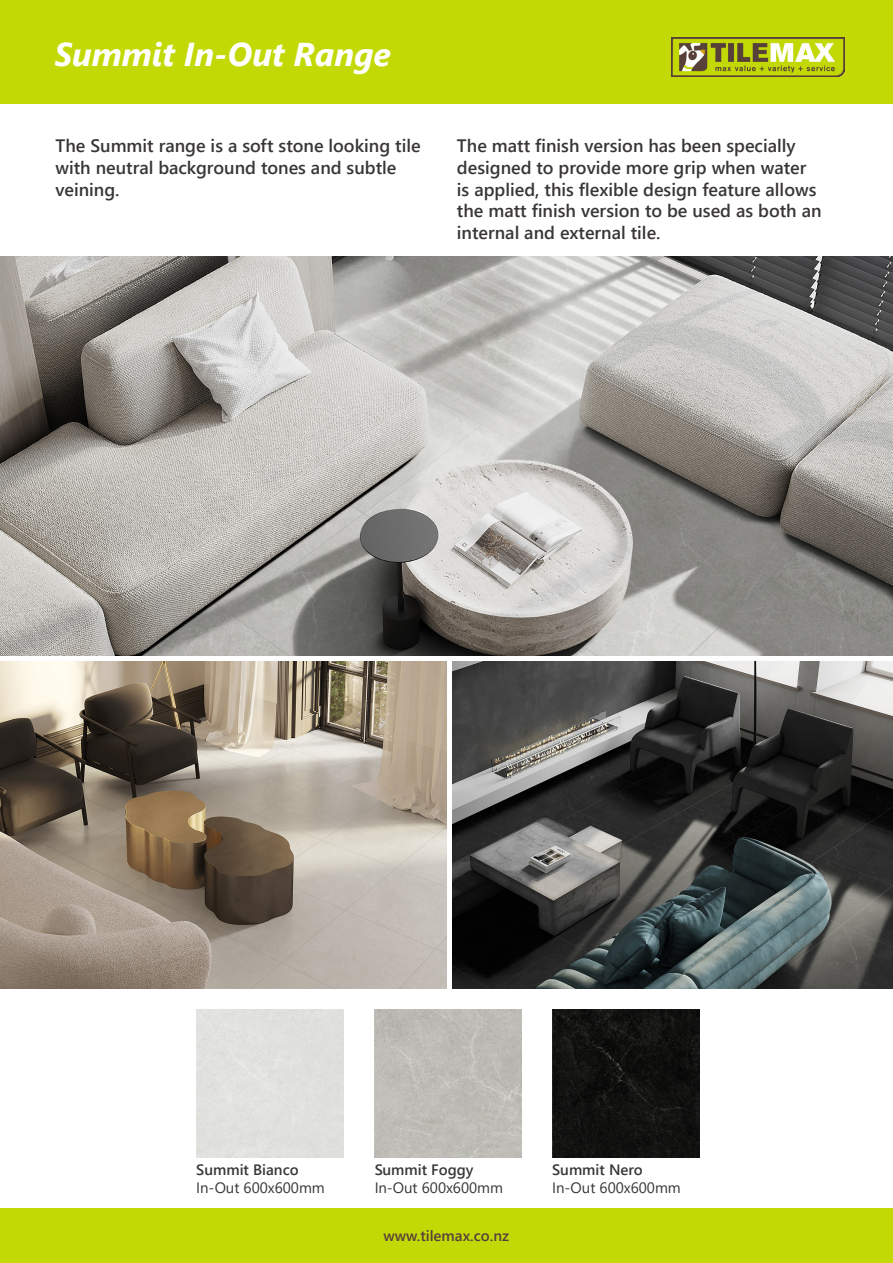
<style>
.page{position:relative;width:893px;height:1263px;background:#fff}
.page>*{position:absolute;margin:0;border:0;box-sizing:border-box;transform-origin:0 0}
.t1{font:italic 700 33px "Segoe UI";color:#fff}
.t2{font:600 18px/21.6px "Segoe UI";color:#231f20}
.t3{font:15px "Segoe UI";color:#231f20}
.t4{font:600 15px "Segoe UI";color:#231f20}
.t5{font:600 15px "Segoe UI";color:#57403a}
</style>
<div class="page">
<div style="left:0;top:0;width:893px;height:103px;background:#c3d906"></div>
<img style="left:0;top:661px;width:446px;height:328px">
<img style="left:452px;top:661px;width:441px;height:328px">
<img style="left:0;top:256px;width:893px;height:400px">
<img style="left:672px;top:38px;width:172px;height:39px">
<img style="left:374px;top:1009px;width:148px;height:148px">
<img style="left:552px;top:1009px;width:148px;height:148px">
<div style="left:0;top:1209px;width:893px;height:54px;background:#c3d906"></div>
<p class="t1" style="left:54px;top:23px;width:338px">Summit In-Out Range</p>
<p class="t2" style="left:55px;top:134px;width:367px">The Summit range is a soft stone looking tile with neutral background tones and subtle veining.</p>
<p class="t2" style="left:457px;top:134px;width:366px">The matt finish version has been specially designed to provide more grip when water is applied, this flexible design feature allows the matt finish version to be used as both an internal and external tile.</p>
<p class="t4" style="left:196px;top:1155px;width:104px">Summit Bianco</p>
<p class="t3" style="left:196px;top:1173px;width:130px">In-Out 600x600mm</p>
<p class="t4" style="left:374px;top:1155px;width:101px">Summit Foggy</p>
<p class="t3" style="left:374px;top:1173px;width:130px">In-Out 600x600mm</p>
<p class="t5" style="left:383px;top:1221px;width:127px">www.tilemax.co.nz</p>
<p class="t4" style="left:552px;top:1155px;width:92px">Summit Nero</p>
<p class="t3" style="left:552px;top:1173px;width:130px">In-Out 600x600mm</p>
</div>
